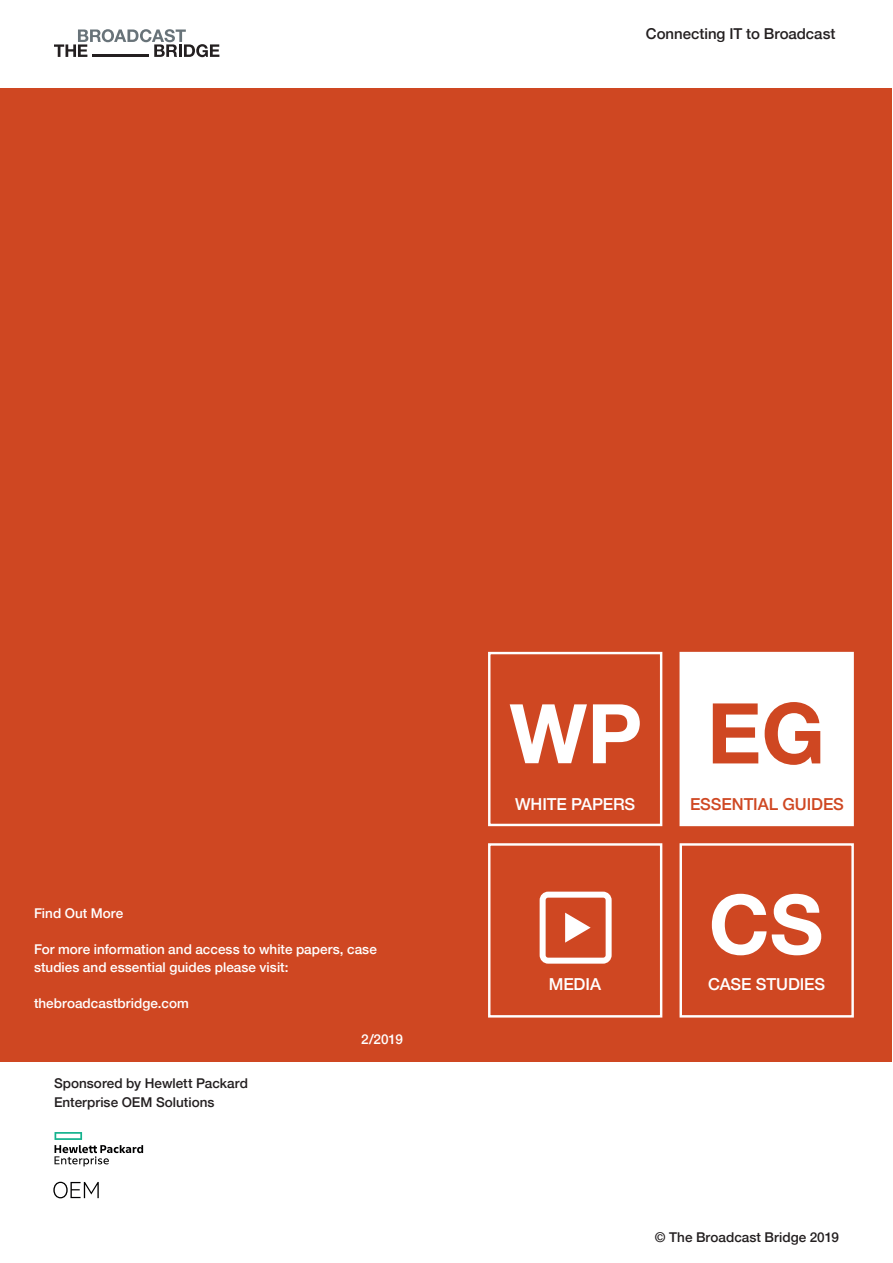
<style>
.page{position:relative;width:893px;height:1263px;background:#fff}
.page>*{position:absolute;margin:0;border:0;box-sizing:border-box;transform-origin:0 0}
.t1{font:700 84px "Helvetica Neue LTW1 G";color:#cf4722}
.t2{font:700 82.35px "Helvetica Neue";color:#fff}
.sub_head{font:500 16.5px "Helvetica Neue";letter-spacing:-.005em;color:#fff}
.sub_head-2{font:500 16.5px "Helvetica Neue";letter-spacing:-.005em;color:#cf4722}
.t3{font:500 15px "Helvetica Neue";letter-spacing:-.005em;color:#231f20}
.sub_head-3{font:500 13.5px/18px "Helvetica Neue";letter-spacing:.005em;color:#fff}
.sub_head-4{font:500 13.5px/19px "Helvetica Neue";letter-spacing:.005em;color:#231f20}
</style>
<div class="page">
<div style="left:1px;top:88px;width:891px;height:974px;background:#cf4722"></div>
<div style="left:488px;top:652px;width:174px;height:174px;border:2px solid #fff"></div>
<div style="left:488px;top:843px;width:174px;height:174px;border:2px solid #fff"></div>
<div style="left:679px;top:843px;width:175px;height:174px;border:2px solid #fff"></div>
<div style="left:679px;top:652px;width:175px;height:174px;background:#fff;border:2px solid #fff"></div>
<svg style="left:540px;top:892px;width:72px;height:72px"></svg>
<svg style="left:54px;top:29px;width:165px;height:28px"></svg>
<hr style="left:93px;top:54px;width:56px;height:3px;background:#231f20">
<svg style="left:55px;top:1132px;width:88px;height:34px"></svg>
<svg style="left:53px;top:1182px;width:46px;height:16px"></svg>
<p class="t3" style="left:646px;top:21px;width:191px">Connecting IT to Broadcast</p>
<p class="sub_head-3" style="left:34px;top:903px;width:91px">Find Out More</p>
<p class="sub_head-3" style="left:34px;top:939px;width:344px">For more information and access to white papers, case studies and essential guides please visit:</p>
<p class="sub_head-3" style="left:34px;top:993px;width:156px">thebroadcastbridge.com</p>
<p class="sub_head-3" style="left:361px;top:1029px;width:43px">2/2019</p>
<p class="sub_head-4" style="left:54px;top:1072px;width:196px">Sponsored by Hewlett Packard<br>Enterprise OEM Solutions</p>
<h2 class="t2" style="left:509px;top:669px;width:134px">WP</h2>
<p class="sub_head" style="left:515px;top:791px;width:122px">WHITE PAPERS</p>
<p class="t1" style="left:707px;top:682px;width:120px">EG</p>
<p class="sub_head-2" style="left:690px;top:791px;width:155px">ESSENTIAL GUIDES</p>
<h2 class="t2" style="left:709px;top:860px;width:116px">CS</h2>
<p class="sub_head" style="left:549px;top:971px;width:54px">MEDIA</p>
<p class="sub_head" style="left:708px;top:971px;width:118px">CASE STUDIES</p>
<p class="sub_head-4" style="left:655px;top:1227px;width:186px">© The Broadcast Bridge 2019</p>
</div>
